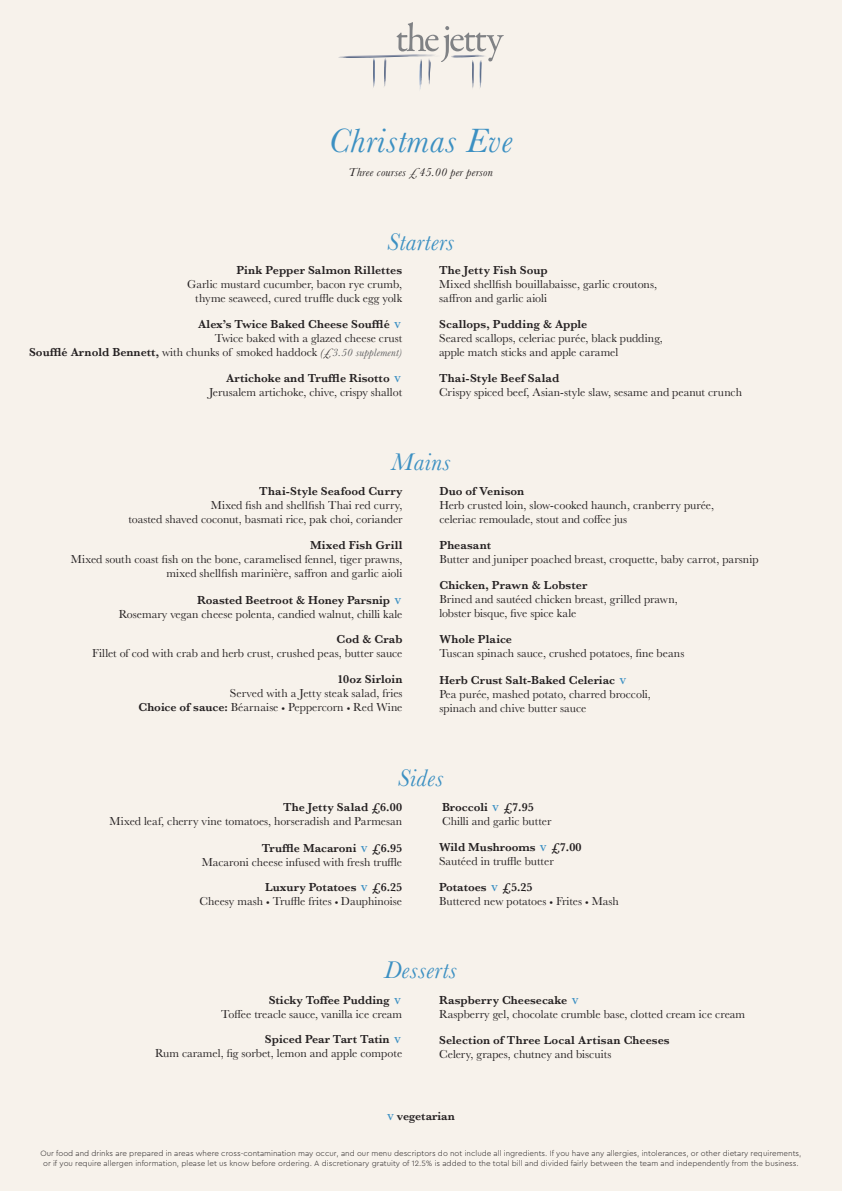
<style>
.page{position:relative;width:842px;height:1191px;background:#f7f2eb}
.page>*{position:absolute;margin:0;border:0;box-sizing:border-box;transform-origin:0 0}
.t1{font:italic 35px "Baskerville";letter-spacing:.02em;color:#3c90c2}
.t2{font:italic 25px "Baskerville";letter-spacing:.02em;color:#3c90c2}
.Dish__decription__kcal{font:12px/14px "Baskerville";color:#231f20}
.Dish__description__kcal__ALLERGEN{font:12px/14px "Baskerville";color:#231f20;text-align:right}
.Dish__decription__kcal-2{font:600 12px/14px "Baskerville";letter-spacing:.01em;color:#231f20}
.t3{font:italic 12px "Baskerville";letter-spacing:.02em;color:#231f20}
.Dish__description{font:600 12px "Baskerville";color:#231f20}
.Dish__description-2{font:300 8px/10px "Cera Pro";color:#231f20;text-align:center}
.s1{font-weight:600}
.s2{font-weight:600;font-size:9px;color:#3a8fc3}
.s3{font-style:italic;font-size:11px}
.s4{font-style:italic;font-size:11px;color:#57585a}
.s5{font-family:"Cera";font-weight:500;font-size:9px}
.s6{font-weight:400}
.s7{font-size:9px;color:#3a8fc3}
</style>
<div class="page">
<svg style="left:338px;top:22px;width:166px;height:67px"></svg>
<p class="t1" style="left:329px;top:117px;width:185px">Christmas Eve</p>
<p class="t3" style="left:348px;top:164px;width:146px">Three courses £45.00 per person</p>
<p class="t2" style="left:387px;top:225px;width:68px">Starters</p>
<p class="Dish__decription__kcal" style="left:187px;top:263px;width:216px;text-align:right"><span class="s1">Pink Pepper Salmon Rillettes<br></span>Garlic mustard cucumber, bacon rye crumb, thyme seaweed, cured truffle duck egg yolk</p>
<p class="Dish__description__kcal__ALLERGEN" style="left:29px;top:318px;width:375px"><span class="s1">Alex’s Twice Baked Cheese Soufflé</span> <span class="s2">V<br></span>Twice baked with a glazed cheese crust<br><span class="s1">Soufflé Arnold Bennett,</span> with chunks of smoked haddock <span class="s3">(£</span><span class="s4">3.50 supplement)</span></p>
<p class="Dish__description__kcal__ALLERGEN" style="left:209px;top:371px;width:194px"><span class="s1">Artichoke and Truffle Risotto</span> <span class="s2">V<br></span>Jerusalem artichoke, chive, crispy shallot</p>
<p class="Dish__decription__kcal" style="left:439px;top:263px;width:220px"><span class="s1">The Jetty Fish Soup<br></span>Mixed shellfish bouillabaisse, garlic croutons, saffron and garlic aioli</p>
<p class="Dish__decription__kcal" style="left:439px;top:317px;width:225px"><span class="s1">Scallops, Pudding &amp; Apple<br></span>Seared scallops, celeriac purée, black pudding, apple match sticks and apple caramel</p>
<p class="Dish__decription__kcal" style="left:439px;top:371px;width:304px"><span class="s1">Thai-Style Beef Salad<br></span>Crispy spiced beef, Asian-style slaw, sesame and peanut crunch</p>
<p class="t2" style="left:392px;top:445px;width:60px">Mains</p>
<p class="Dish__decription__kcal" style="left:128px;top:484px;width:276px;text-align:right"><span class="s1">Thai-Style Seafood Curry<br></span>Mixed fish and shellfish Thai red curry,<br>toasted shaved coconut, basmati rice, pak choi, coriander</p>
<p class="Dish__decription__kcal" style="left:71px;top:538px;width:333px;text-align:right"><span class="s1">Mixed Fish Grill<br></span>Mixed south coast fish on the bone, caramelised fennel, tiger prawns, mixed shellfish marinière, saffron and garlic aioli</p>
<p class="Dish__description__kcal__ALLERGEN" style="left:119px;top:593px;width:285px"><span class="s1">Roasted Beetroot &amp; Honey Parsnip</span> <span class="s2">V<br></span>Rosemary vegan cheese polenta, candied walnut, chilli kale</p>
<p class="Dish__decription__kcal" style="left:92px;top:632px;width:312px;text-align:right"><span class="s1">Cod &amp; Crab<br></span>Fillet of cod with crab and herb crust, crushed peas, butter sauce</p>
<p class="Dish__decription__kcal" style="left:138px;top:672px;width:266px;text-align:right"><span class="s1">10oz Sirloin<br></span>Served with a Jetty steak salad, fries<br><span class="s1">Choice of sauce:</span> Béarnaise <span class="s5">•</span> Peppercorn <span class="s5">•</span> Red Wine</p>
<p class="Dish__decription__kcal" style="left:439px;top:484px;width:276px"><span class="s1">Duo of Venison<br></span>Herb crusted loin, slow-cooked haunch, cranberry purée, celeriac remoulade, stout and coffee jus</p>
<p class="Dish__decription__kcal" style="left:439px;top:538px;width:321px"><span class="s1">Pheasant<br></span>Butter and juniper poached breast, croquette, baby carrot, parsnip</p>
<p class="Dish__decription__kcal" style="left:439px;top:578px;width:240px"><span class="s1">Chicken, Prawn &amp; Lobster<br></span>Brined and sautéed chicken breast, grilled prawn, lobster bisque, five spice kale</p>
<p class="Dish__decription__kcal" style="left:439px;top:632px;width:246px"><span class="s1">Whole Plaice<br></span>Tuscan spinach sauce, crushed potatoes, fine beans</p>
<p class="Dish__description__kcal__ALLERGEN" style="left:439px;top:673px;width:213px;text-align:left"><span class="s1">Herb Crust Salt-Baked Celeriac</span> <span class="s2">V<br></span>Pea purée, mashed potato, charred broccoli, spinach and chive butter sauce</p>
<p class="t2" style="left:398px;top:761px;width:47px">Sides</p>
<p class="Dish__decription__kcal" style="left:109px;top:800px;width:294px;text-align:right"><span class="s1">The Jetty Salad £6.00<br></span>Mixed leaf, cherry vine tomatoes, horseradish and Parmesan</p>
<p class="Dish__description__kcal__ALLERGEN" style="left:202px;top:841px;width:202px"><span class="s1">Truffle Macaroni</span> <span class="s2">V</span> <span class="s1">£6.95<br></span>Macaroni cheese infused with fresh truffle</p>
<p class="Dish__description__kcal__ALLERGEN" style="left:199px;top:880px;width:204px"><span class="s1">Luxury Potatoes</span> <span class="s2">V</span> <span class="s1">£6.25<br></span>Cheesy mash <span class="s5">•</span> Truffle frites <span class="s5">•</span> Dauphinoise</p>
<p class="Dish__description__kcal__ALLERGEN" style="left:442px;top:800px;width:111px;text-align:left"><span class="s1">Broccoli</span> <span class="s2">V</span> <span class="s1">£7.95<br></span>Chilli and garlic butter</p>
<p class="Dish__description__kcal__ALLERGEN" style="left:439px;top:840px;width:144px;text-align:left"><span class="s1">Wild Mushrooms</span> <span class="s2">V</span> <span class="s1">£7.00<br></span>Sautéed in truffle butter</p>
<p class="Dish__description__kcal__ALLERGEN" style="left:439px;top:880px;width:181px;text-align:left"><span class="s1">Potatoes</span> <span class="s2">V</span> <span class="s1">£5.25<br></span>Buttered new potatoes <span class="s5">•</span> Frites <span class="s5">•</span> Mash</p>
<p class="t2" style="left:384px;top:953px;width:74px">Desserts</p>
<p class="Dish__description__kcal__ALLERGEN" style="left:221px;top:993px;width:182px"><span class="s1">Sticky Toffee Pudding</span> <span class="s2">V<br></span>Toffee treacle sauce, vanilla ice cream</p>
<p class="Dish__description__kcal__ALLERGEN" style="left:155px;top:1032px;width:248px"><span class="s1">Spiced Pear Tart Tatin</span> <span class="s2">V<br></span>Rum caramel, fig sorbet, lemon and apple compote</p>
<p class="Dish__description__kcal__ALLERGEN" style="left:439px;top:993px;width:308px;text-align:left"><span class="s1">Raspberry Cheesecake</span> <span class="s2">V<br></span>Raspberry gel, chocolate crumble base, clotted cream ice cream</p>
<p class="Dish__decription__kcal-2" style="left:439px;top:1032px;width:232px">Selection of Three Local Artisan Cheeses<br><span class="s6">Celery, grapes, chutney and biscuits</span></p>
<p class="Dish__description" style="left:387px;top:1108px;width:69px"><span class="s7">V</span> vegetarian</p>
<p class="Dish__description-2" style="left:41px;top:1147px;width:762px">Our food and drinks are prepared in areas where cross-contamination may occur, and our menu descriptors do not include all ingredients. If you have any allergies, intolerances, or other dietary requirements, or if you require allergen information, please let us know before ordering. A discretionary gratuity of 12.5% is added to the total bill and divided fairly between the team and independently from the business.</p>
</div>
